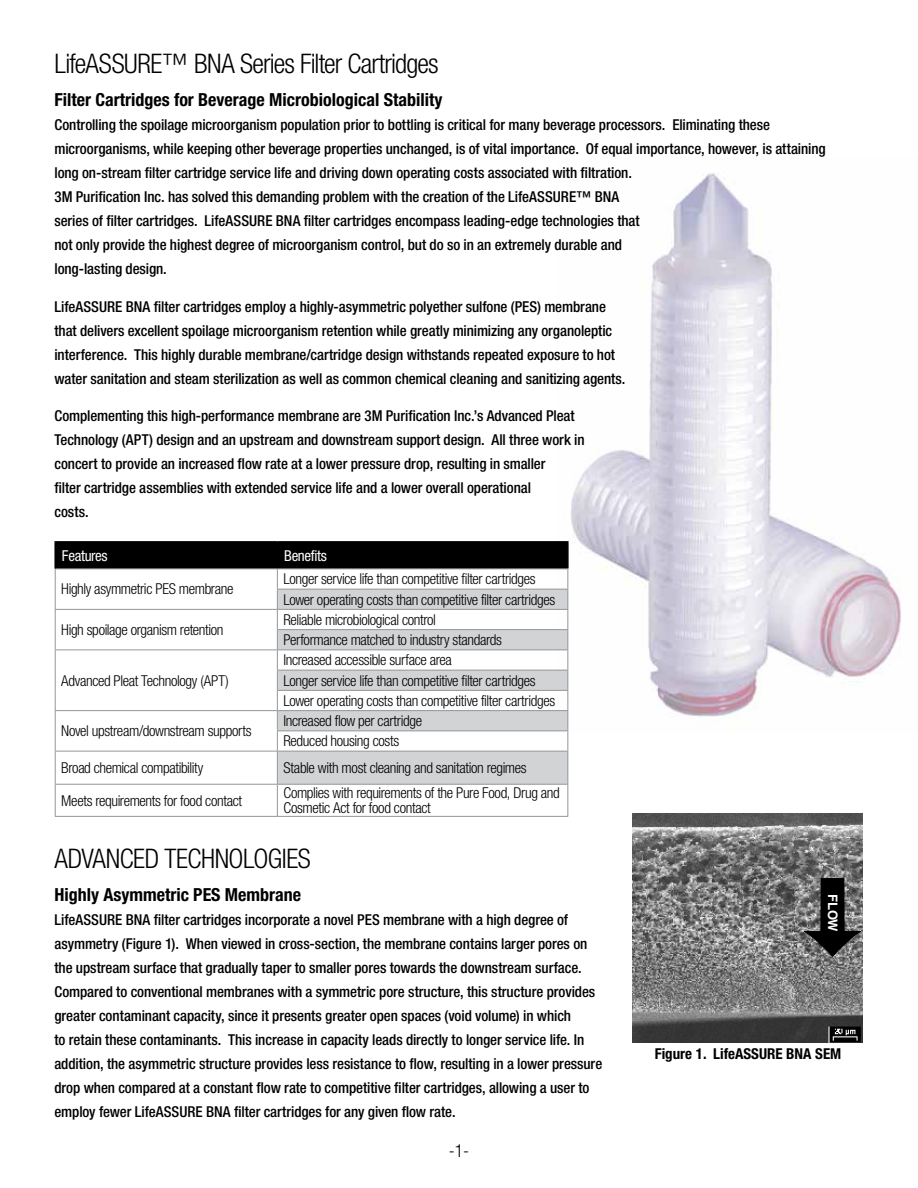
<style>
.page{position:relative;width:918px;height:1188px;background:#fff}
.page>*{position:absolute;margin:0;border:0;box-sizing:border-box;transform-origin:0 0}
.t1{font:300 condensed 27px "Helvetica Neue LT Std";letter-spacing:-.025em;color:#000}
.t2{font:700 condensed 18px "Helvetica Neue LT Std";color:#000}
.t3{font:300 condensed 18px "Helvetica Neue LT Std";color:#000}
.t4{font:500 condensed 15px/24px "Helvetica Neue LT Std";letter-spacing:-.005em;color:#000}
.t5{font:300 condensed 15px/20.2px "Helvetica Neue LT Std";letter-spacing:-.025em;color:#000}
.t6{font:700 condensed 15px "Helvetica Neue LT Std";color:#000}
.t7{font:condensed 15px "Helvetica Neue LT Std";letter-spacing:-.02em;color:#fff}
.t8{font:700 13.05px "Helvetica";color:#fff}
</style>
<div class="page">
<img style="left:568px;top:173px;width:333px;height:559px">
<div style="left:278px;top:752px;width:289px;height:32px;background:#d1d3d4"></div>
<hr style="left:55px;top:752px;width:1px;height:32px;background:#939598">
<hr style="left:55px;top:751px;width:222px;height:1px;background:#939598">
<hr style="left:277px;top:752px;width:1px;height:32px;background:#939598">
<hr style="left:55px;top:784px;width:222px;height:1px;background:#939598">
<hr style="left:54px;top:541px;width:223px;height:2px;background:#000">
<hr style="left:54px;top:543px;width:2px;height:26px;background:#000">
<hr style="left:277px;top:541px;width:292px;height:2px;background:#000">
<hr style="left:567px;top:543px;width:2px;height:26px;background:#000">
<svg style="left:55px;top:542px;width:513px;height:209px"></svg>
<hr style="left:277px;top:751px;width:291px;height:1px;background:#939598">
<hr style="left:567px;top:752px;width:1px;height:32px;background:#939598">
<hr style="left:55px;top:785px;width:1px;height:31px;background:#939598">
<hr style="left:277px;top:784px;width:291px;height:1px;background:#939598">
<hr style="left:277px;top:785px;width:1px;height:31px;background:#939598">
<hr style="left:567px;top:785px;width:1px;height:31px;background:#939598">
<hr style="left:55px;top:816px;width:222px;height:1px;background:#939598">
<hr style="left:277px;top:816px;width:291px;height:1px;background:#939598">
<img style="left:632px;top:814px;width:231px;height:229px">
<svg style="left:804px;top:878px;width:57px;height:78px;background:#454545"></svg>
<h1 class="t1" style="left:54px;top:48px;width:386px">LifeASSURE™ BNA Series Filter Cartridges</h1>
<p class="t2" style="left:54px;top:89px;width:389px">Filter Cartridges for Beverage Microbiological Stability</p>
<p class="t4" style="left:54px;top:113px;width:773px">Controlling the spoilage microorganism population prior to bottling is critical for many beverage processors. Eliminating these microorganisms, while keeping other beverage properties unchanged, is of vital importance. Of equal importance, however, is attaining long on-stream filter cartridge service life and driving down operating costs associated with filtration.<br>3M Purification Inc. has solved this demanding problem with the creation of the LifeASSURE™ BNA<br>series of filter cartridges. LifeASSURE BNA filter cartridges encompass leading-edge technologies that<br>not only provide the highest degree of microorganism control, but do so in an extremely durable and<br>long-lasting design.</p>
<p class="t4" style="left:54px;top:294px;width:573px">LifeASSURE BNA filter cartridges employ a highly-asymmetric polyether sulfone (PES) membrane that delivers excellent spoilage microorganism retention while greatly minimizing any organoleptic interference. This highly durable membrane/cartridge design withstands repeated exposure to hot water sanitation and steam sterilization as well as common chemical cleaning and sanitizing agents.</p>
<p class="t4" style="left:54px;top:404px;width:532px">Complementing this high-performance membrane are 3M Purification Inc.’s Advanced Pleat Technology (APT) design and an upstream and downstream support design. All three work in concert to provide an increased flow rate at a lower pressure drop, resulting in smaller<br>filter cartridge assemblies with extended service life and a lower overall operational<br>costs.</p>
<p class="t7" style="left:62px;top:547px;width:47px">Features</p>
<p class="t7" style="left:284px;top:547px;width:44px">Benefits</p>
<p class="t5" style="left:61px;top:579px;width:174px">Highly asymmetric PES membrane</p>
<p class="t5" style="left:283px;top:569px;width:273px">Longer service life than competitive filter cartridges<br>Lower operating costs than competitive filter cartridges</p>
<p class="t5" style="left:61px;top:619px;width:164px">High spoilage organism retention</p>
<p class="t5" style="left:283px;top:609px;width:220px">Reliable microbiological control<br>Performance matched to industry standards</p>
<p class="t5" style="left:61px;top:670px;width:169px">Advanced Pleat Technology (APT)</p>
<p class="t5" style="left:283px;top:650px;width:273px">Increased accessible surface area<br>Longer service life than competitive filter cartridges<br>Lower operating costs than competitive filter cartridges</p>
<p class="t5" style="left:61px;top:721px;width:192px">Novel upstream/downstream supports</p>
<p class="t5" style="left:283px;top:711px;width:140px">Increased flow per cartridge<br>Reduced housing costs</p>
<p class="t5" style="left:61px;top:757px;width:144px">Broad chemical compatibility</p>
<p class="t5" style="left:283px;top:757px;width:245px">Stable with most cleaning and sanitation regimes</p>
<p class="t5" style="left:61px;top:790px;width:183px">Meets requirements for food contact</p>
<p class="t5" style="left:283px;top:785px;width:278px;line-height:15px">Complies with requirements of the Pure Food, Drug and<br>Cosmetic Act for food contact</p>
<h1 class="t1" style="left:54px;top:843px;width:258px">ADVANCED TECHNOLOGIES</h1>
<p class="t2" style="left:54px;top:884px;width:248px">Highly Asymmetric PES Membrane</p>
<p class="t4" style="left:54px;top:908px;width:549px">LifeASSURE BNA filter cartridges incorporate a novel PES membrane with a high degree of asymmetry (Figure 1). When viewed in cross-section, the membrane contains larger pores on the upstream surface that gradually taper to smaller pores towards the downstream surface.<br>Compared to conventional membranes with a symmetric pore structure, this structure provides greater contaminant capacity, since it presents greater open spaces (void volume) in which<br>to retain these contaminants. This increase in capacity leads directly to longer service life. In addition, the asymmetric structure provides less resistance to flow, resulting in a lower pressure drop when compared at a constant flow rate to competitive filter cartridges, allowing a user to employ fewer LifeASSURE BNA filter cartridges for any given flow rate.</p>
<p class="t3" style="left:449px;top:1140px;width:22px">-1-</p>
<p class="t8" style="left:841px;top:894px;width:39px;rotate:90deg">FLOW</p>
<p class="t6" style="left:655px;top:1045px;width:188px">Figure 1. LifeASSURE BNA SEM</p>
</div>
